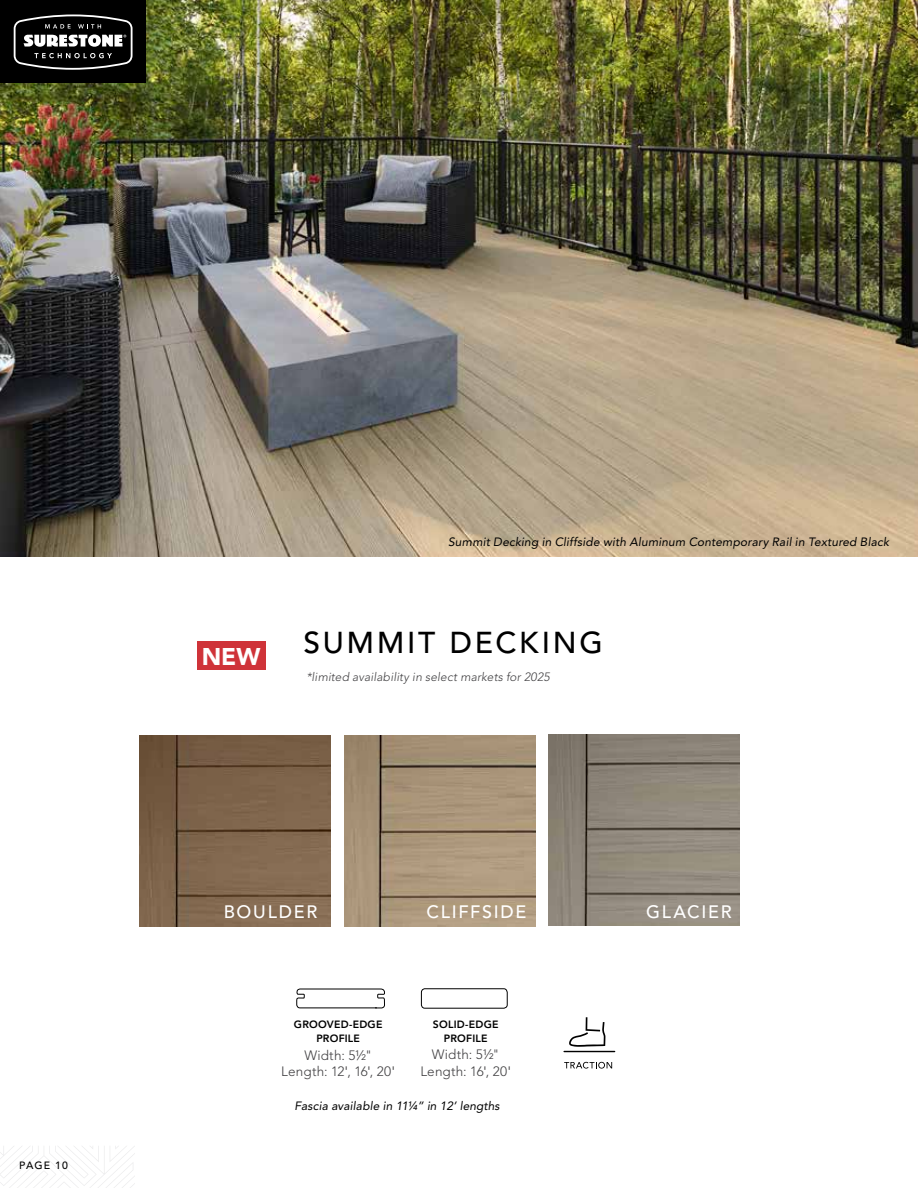
<style>
.page{position:relative;width:918px;height:1188px;background:#fff}
.page>*{position:absolute;margin:0;border:0;box-sizing:border-box;transform-origin:0 0}
.t1{font:500 30px "Avenir LT Std";letter-spacing:.09em;color:#000}
.t2{font:900 24px "Avenir LT Std";color:#fff}
.t3{font:500 17.85px "Avenir LT Std";letter-spacing:.095em;color:#fff}
.t4{font:300 13.5px/16.5px "Avenir LT Std";letter-spacing:.015em;color:#414042;text-align:center}
.t5{font:italic 12px "Avenir LT Std";letter-spacing:.015em;color:#000}
.t6{font:italic 300 12px "Avenir LT Std";letter-spacing:.01em;color:#414042}
.t7{font:800 10.5px/14.4px "Avenir LT Std";letter-spacing:.02em;color:#000;text-align:center}
.t8{font:500 10.5px "Avenir LT Std";letter-spacing:.09em;color:#000}
.s1{font-family:"Helvetica Neue LT Std";font-weight:400}
</style>
<div class="page">
<svg style="left:0;top:1146px;width:135px;height:42px"></svg>
<svg style="left:296px;top:988px;width:89px;height:21px"></svg>
<div style="left:421px;top:988px;width:87px;height:21px;border:1px solid #000;border-radius:4px"></div>
<svg style="left:564px;top:1062px;width:48px;height:7px"></svg>
<svg style="left:569px;top:1017px;width:36px;height:30px"></svg>
<hr style="left:564px;top:1051px;width:51px;height:1px;background:#000">
<img style="left:139px;top:735px;width:191px;height:191px">
<img style="left:344px;top:735px;width:191px;height:191px">
<img style="left:549px;top:734px;width:191px;height:191px">
<div style="left:197px;top:641px;width:69px;height:29px;background:#cf3339"></div>
<img style="left:0;top:0;width:918px;height:556px">
<div style="left:0;top:0;width:146px;height:82px;background:#000"></div>
<svg style="left:14px;top:15px;width:119px;height:55px"></svg>
<p class="t8" style="left:19px;top:1159px;width:50px">PAGE 10</p>
<h2 class="t2" style="left:202px;top:642px;width:60px">NEW</h2>
<p class="t5" style="left:448px;top:535px;width:442px">Summit Decking in Cliffside with Aluminum Contemporary Rail in Textured Black</p>
<h1 class="t1" style="left:303px;top:625px;width:301px">SUMMIT DECKING</h1>
<p class="t6" style="left:306px;top:670px;width:245px">*limited availability in select markets for 2025</p>
<h3 class="t3" style="left:224px;top:902px;width:95px">BOULDER</h3>
<h3 class="t3" style="left:427px;top:902px;width:101px">CLIFFSIDE</h3>
<h3 class="t3" style="left:646px;top:902px;width:87px">GLACIER</h3>
<p class="t7" style="left:294px;top:1017px;width:90px">GROOVED-EDGE<br>PROFILE</p>
<p class="t4" style="left:281px;top:1047px;width:116px">Width: 5½"<br>Length: 12<span class="s1">'</span>, 16<span class="s1">'</span>, 20<span class="s1">'</span></p>
<p class="t7" style="left:433px;top:1017px;width:67px">SOLID-EDGE<br>PROFILE</p>
<p class="t4" style="left:420px;top:1047px;width:92px">Width: 5½"<br>Length: 16<span class="s1">'</span>, 20<span class="s1">'</span></p>
<p class="t5" style="left:294px;top:1099px;width:207px">Fascia available in 11¼” in 12’ lengths</p>
</div>
